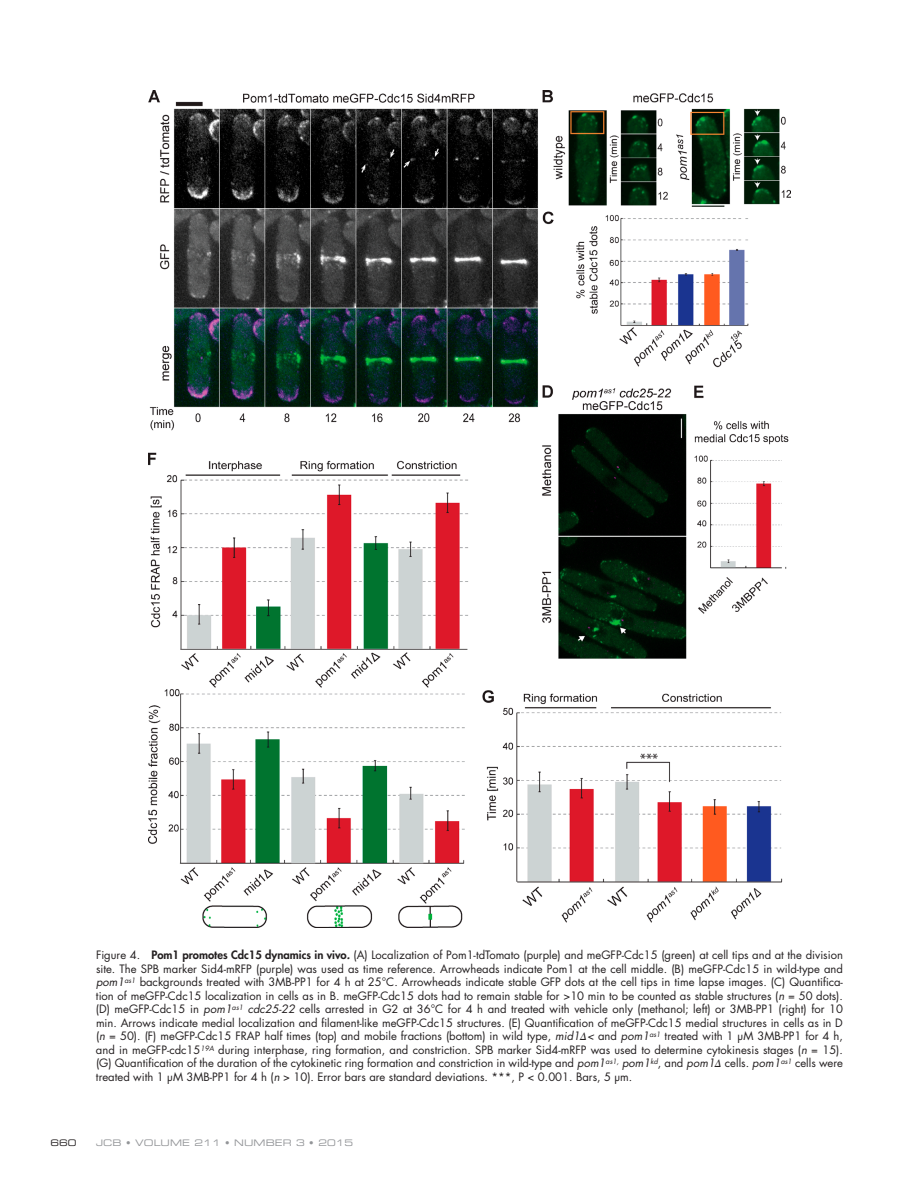
<style>
.page{position:relative;width:918px;height:1188px;background:#fff}
.page>*{position:absolute;margin:0;border:0;box-sizing:border-box;transform-origin:0 0}
.fig_p{font:11.25px/13.5px "Futura Std";color:#231f20;text-align:justify}
.t1{font:9px "Eurostile LT Std Ex 2";letter-spacing:.01em;color:#939598}
.pageFolio{font:9px "Eurostile LT Std Ex 2";color:#231f20}
.s1{font-weight:800}
.s2{font-weight:800;font-style:italic}
.s3{font-style:italic}
.s4{font-family:"STIX General";font-style:italic}
</style>
<div class="page">
<img style="left:148px;top:90px;width:643px;height:838px">
<p class="fig_p" style="left:96px;top:949px;width:749px">Figure 4. <span class="s1">Pom1 promotes Cdc15 dynamics in vivo</span><span class="s2">.</span> (A) Localization of Pom1-tdTomato (purple) and meGFP-Cdc15 (green) at cell tips and at the division site. The SPB marker Sid4-mRFP (purple) was used as time reference. Arrowheads indicate Pom1 at the cell middle. (B) meGFP-Cdc15 in wild-type and <span class="s3">pom1</span><sup>as1</sup> backgrounds treated with 3MB-PP1 for 4 h at 25°C. Arrowheads indicate stable GFP dots at the cell tips in time lapse images. (C) Quantifica&shy;tion of meGFP-Cdc15 localization in cells as in B. meGFP-Cdc15 dots had to remain stable for &gt;10 min to be counted as stable structures (<span class="s3">n</span> = 50 dots). (D) meGFP-Cdc15 in <span class="s3">pom1</span><sup>as1</sup> <span class="s3">cdc25-22</span> cells arrested in G2 at 36°C for 4 h and treated with vehicle only (methanol; left) or 3MB-PP1 (right) for 10 min. Arrows indicate medial localization and filament-like meGFP-Cdc15 structures. (E) Quantification of meGFP-Cdc15 medial structures in cells as in D (<span class="s3">n</span> = 50). (F) meGFP-Cdc15 FRAP half times (top) and mobile fractions (bottom) in wild type, <span class="s3">mid1</span><span class="s4">Δ</span><span class="s3">&lt;</span> and <span class="s3">pom1</span><sup>as1</sup> treated with 1 µM 3MB-PP1 for 4 h, and in meGFP-cdc15<sup>19A</sup> during interphase, ring formation, and constriction. SPB marker Sid4-mRFP was used to determine cytokinesis stages (<span class="s3">n</span> = 15). (G) Quantification of the duration of the cytokinetic ring formation and constriction in wild-type and <span class="s3">pom1</span><sup>as1,</sup> <span class="s3">pom1</span><sup>kd</sup>, and <span class="s3">pom1</span><span class="s4">Δ</span> cells. <span class="s3">pom1</span><sup>as1</sup> cells were treated with 1 µM 3MB-PP1 for 4 h (<span class="s3">n</span> &gt; 10). Error bars are standard deviations. ***, P &lt; 0.001. Bars, 5 µm.</p>
<p class="pageFolio" style="left:50px;top:1136px;width:28px">660</p>
<p class="t1" style="left:96px;top:1136px;width:259px">JCB • VOLUME 211 • NUMBER 3 • 2015</p>
</div>
